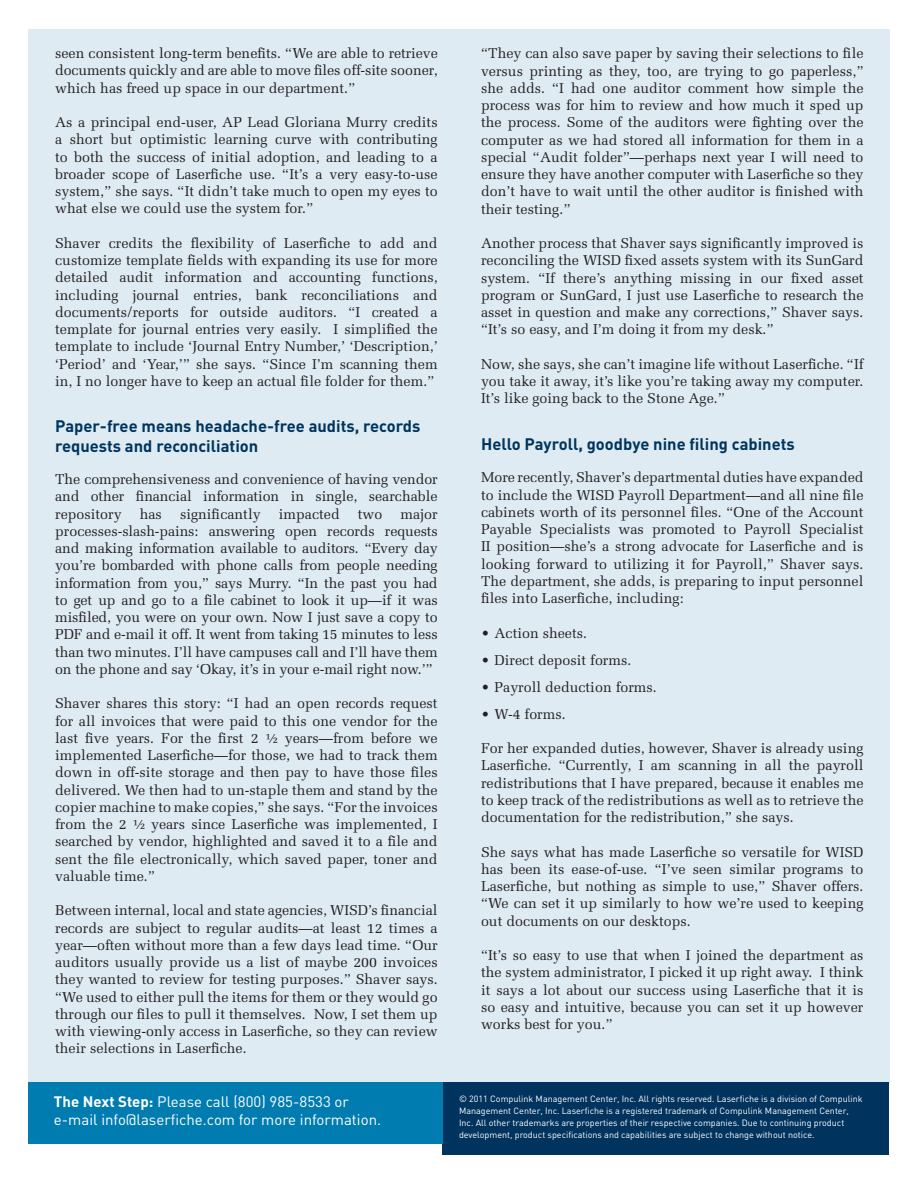
<style>
.page{position:relative;width:918px;height:1188px;background:#fff}
.page>*{position:absolute;margin:0;border:0;box-sizing:border-box;transform-origin:0 0}
.t1{font:700 16.5px/19.5px "DIN";color:#00345e}
.t2{font:15px/18px "DIN";color:#fff}
.t3{font:14.25px/17.2px "Melior";color:#231f20;text-align:justify}
.t4{font:9px/12px "DIN";color:#fff}
.s1{font-weight:700}
</style>
<div class="page">
<div style="left:28px;top:29px;width:861px;height:1054px;background:#deebf2"></div>
<div style="left:443px;top:1082px;width:446px;height:73px;background:#00345e"></div>
<div style="left:28px;top:1082px;width:415px;height:61px;background:#007cb1"></div>
<p class="t3" style="left:55px;top:46px;width:384px">seen consistent long-term benefits. “We are able to retrieve documents quickly and are able to move files off-site sooner, which has freed up space in our department.”</p>
<p class="t3" style="left:55px;top:115px;width:384px">As a principal end-user, AP Lead Gloriana Murry credits a short but optimistic learning curve with contributing to both the success of initial adoption, and leading to a broader scope of Laserfiche use. “It’s a very easy-to-use system,” she says. “It didn’t take much to open my eyes to what else we could use the system for.”</p>
<p class="t3" style="left:55px;top:236px;width:384px">Shaver credits the flexibility of Laserfiche to add and customize template fields with expanding its use for more detailed audit information and accounting functions, including journal entries, bank reconciliations and documents/reports for outside auditors. “I created a template for journal entries very easily. I simplified the template to include ‘Journal Entry Number,’ ‘Description,’ ‘Period’ and ‘Year,’” she says. “Since I’m scanning them in, I no longer have to keep an actual file folder for them.”</p>
<p class="t1" style="left:55px;top:418px;width:367px">Paper-free means headache-free audits, records requests and reconciliation</p>
<p class="t3" style="left:55px;top:472px;width:384px">The comprehensiveness and convenience of having vendor and other financial information in single, searchable repository</p>
<p class="t3" style="left:140px;top:506px;width:24px">has</p>
<p class="t3" style="left:180px;top:506px;width:82px">significantly</p>
<p class="t3" style="left:279px;top:506px;width:62px">impacted</p>
<p class="t3" style="left:358px;top:506px;width:26px">two</p>
<p class="t3" style="left:55px;top:506px;width:384px;text-indent:345px">major processes-slash-pains: answering open records requests and making information available to auditors. “Every day you’re bombarded with phone calls from people needing information from you,” says Murry. “In the past you had to get up and go to a file cabinet to look it up—if it was misfiled, you were on your own. Now I just save a copy to PDF and e-mail it off. It went from taking 15 minutes to less than two minutes. I’ll have campuses call and I’ll have them on the phone and say ‘Okay, it’s in your e-mail right now.’”</p>
<p class="t3" style="left:55px;top:696px;width:384px">Shaver shares this story: “I had an open records request for all invoices that were paid to this one vendor for the last five years. For the first 2 ½ years—from before we implemented Laserfiche—for those, we had to track them down in off-site storage and then pay to have those files delivered. We then had to un-staple them and stand by the copier machine to make copies,” she says. “For the invoices from the 2 ½ years since Laserfiche was implemented, I searched by vendor, highlighted and saved it to a file and sent the file electronically, which saved paper, toner and valuable time.”</p>
<p class="t3" style="left:55px;top:903px;width:384px">Between internal, local and state agencies, WISD’s financial records are subject to regular audits—at least 12 times a year—often without more than a few days lead time. “Our auditors usually provide us a list of maybe 200 invoices they wanted to review for testing purposes.” Shaver says. “We used to either pull the items for them or they would go through our files to pull it themselves. Now, I set them up with viewing-only access in Laserfiche, so they can review their selections in Laserfiche.</p>
<p class="t3" style="left:481px;top:46px;width:384px">“They can also save paper by saving their selections to file versus printing as they, too, are trying to go paperless,” she adds. “I had one auditor comment how simple the process was for him to review and how much it sped up the process. Some of the auditors were fighting over the computer as we had stored all information for them in a special “Audit folder”—perhaps next year I will need to ensure they have another computer with Laserfiche so they don’t have to wait until the other auditor is finished with their testing.”</p>
<p class="t3" style="left:481px;top:236px;width:384px">Another process that Shaver says significantly improved is reconciling the WISD fixed assets system with its SunGard system. “If there’s anything missing in our fixed asset program or SunGard, I just use Laserfiche to research the asset in question and make any corrections,” Shaver says. “It’s so easy, and I’m doing it from my desk.”</p>
<p class="t3" style="left:481px;top:357px;width:384px">Now, she says, she can’t imagine life without Laserfiche. “If you take it away, it’s like you’re taking away my computer.<br>It’s like going back to the Stone Age.”</p>
<p class="t1" style="left:481px;top:436px;width:315px">Hello Payroll, goodbye nine filing cabinets</p>
<p class="t3" style="left:481px;top:470px;width:384px">More recently, Shaver’s departmental duties have expanded to include the WISD Payroll Department—and all nine file cabinets worth of its personnel files. “One of the Account Payable Specialists was promoted to Payroll Specialist II position—she’s a strong advocate for Laserfiche and is looking forward to utilizing it for Payroll,” Shaver says.<br>The department, she adds, is preparing to input personnel files into Laserfiche, including:</p>
<p class="t3" style="left:481px;top:625px;width:108px">• Action sheets.</p>
<p class="t3" style="left:481px;top:652px;width:152px">• Direct deposit forms.</p>
<p class="t3" style="left:481px;top:679px;width:177px">• Payroll deduction forms.</p>
<p class="t3" style="left:481px;top:706px;width:86px">• W-4 forms.</p>
<p class="t3" style="left:481px;top:741px;width:384px">For her expanded duties, however, Shaver is already using Laserfiche. “Currently, I am scanning in all the payroll redistributions that I have prepared, because it enables me to keep track of the redistributions as well as to retrieve the documentation for the redistribution,” she says.</p>
<p class="t3" style="left:481px;top:844px;width:384px">She says what has made Laserfiche so versatile for WISD has been its ease-of-use. “I’ve seen similar programs to Laserfiche, but nothing as simple to use,” Shaver offers. “We can set it up similarly to how we’re used to keeping out documents on our desktops.</p>
<p class="t3" style="left:481px;top:948px;width:384px">“It’s so easy to use that when I joined the department as the system administrator, I picked it up right away. I think it says a lot about our success using Laserfiche that it is so easy and intuitive, because you can set it up however works best for you.”</p>
<p class="t2" style="left:54px;top:1095px;width:329px"><span class="s1">The Next Step:</span> Please call (800) 985-8533 or e-mail info@laserfiche.com for more information.</p>
<p class="t4" style="left:459px;top:1093px;width:405px">© 2011 Compulink Management Center, Inc. All rights reserved. Laserfiche is a division of Compulink Management Center, Inc. Laserfiche is a registered trademark of Compulink Management Center, Inc. All other trademarks are properties of their respective companies. Due to continuing product development, product specifications and capabilities are subject to change without notice.</p>
</div>
